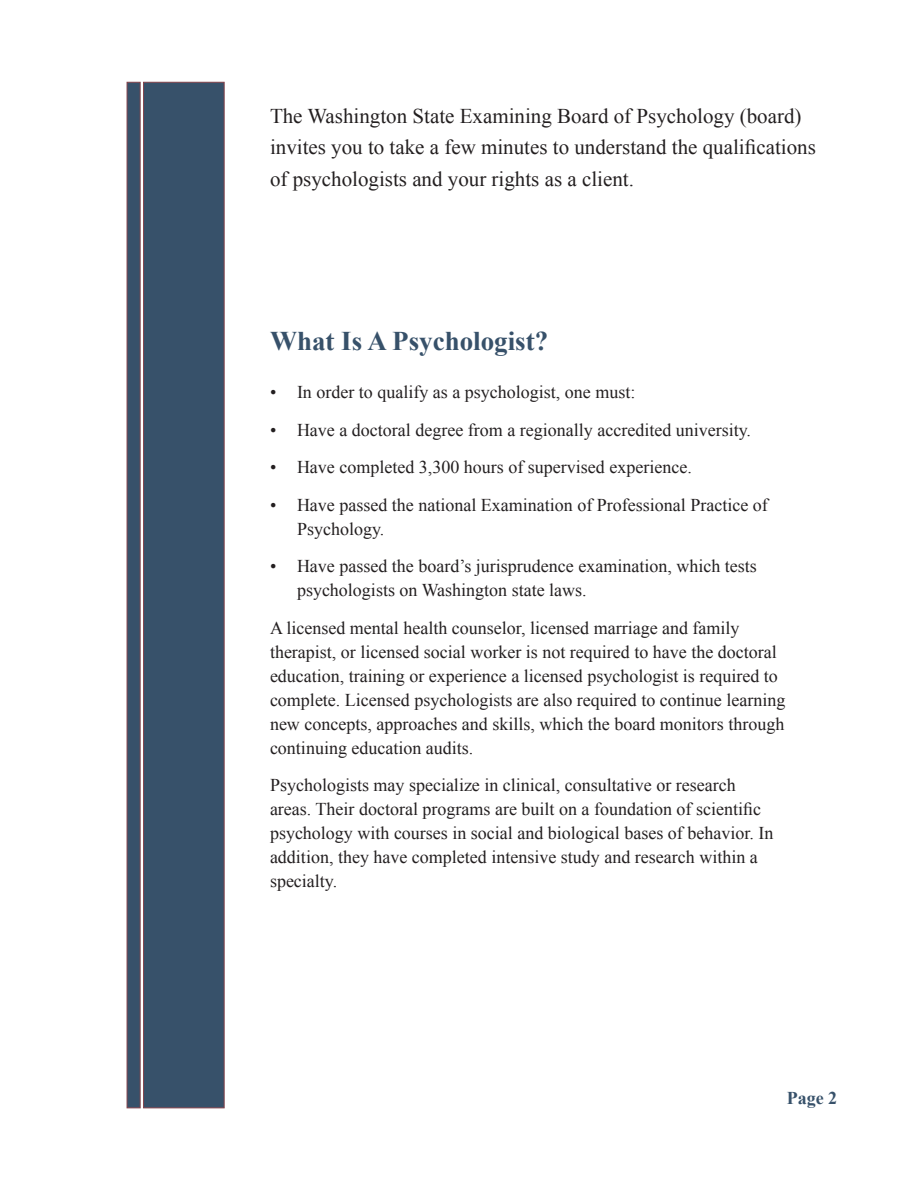
<style>
.page{position:relative;width:918px;height:1188px;background:#fff}
.page>*{position:absolute;margin:0;border:0;box-sizing:border-box;transform-origin:0 0}
.Subhead_1{font:700 27px "Times New Roman";color:#37516a}
.Intro{font:21px/31.5px "Times New Roman";color:#231f20}
.Body_text{font:18px/24px "Times New Roman";color:#231f20}
.t1{font:700 18px "Times New Roman";color:#37516a}
</style>
<div class="page">
<div style="left:143px;top:82px;width:81px;height:1026px;background:#37516a;border:1px solid #83424b"></div>
<div style="left:127px;top:82px;width:13px;height:1026px;background:#37516a;border:1px solid #83424b"></div>
<p class="Intro" style="left:270px;top:99px;width:547px">The Washington State Examining Board of Psychology (board) invites you to take a few minutes to understand the qualifications of psychologists and your rights as a client.</p>
<p class="Subhead_1" style="left:270px;top:323px;width:280px">What Is A Psychologist?</p>
<p class="Body_text" style="left:270px;top:380px;width:367px">• In order to qualify as a psychologist, one must:</p>
<p class="Body_text" style="left:270px;top:418px;width:483px">• Have a doctoral degree from a regionally accredited university.</p>
<p class="Body_text" style="left:270px;top:455px;width:423px">• Have completed 3,300 hours of supervised experience.</p>
<p class="Body_text" style="left:297px;top:493px;width:472px;text-indent:-27px">• Have passed the national Examination of Professional Practice of<br>Psychology.</p>
<p class="Body_text" style="left:297px;top:554px;width:461px;text-indent:-27px">• Have passed the board’s jurisprudence examination, which tests psychologists on Washington state laws.</p>
<p class="Body_text" style="left:270px;top:616px;width:517px">A licensed mental health counselor, licensed marriage and family therapist, or licensed social worker is not required to have the doctoral education, training or experience a licensed psychologist is required to complete. Licensed psychologists are also required to continue learning new concepts, approaches and skills, which the board monitors through continuing education audits.</p>
<p class="Body_text" style="left:270px;top:773px;width:505px">Psychologists may specialize in clinical, consultative or research areas. Their doctoral programs are built on a foundation of scientific psychology with courses in social and biological bases of behavior. In addition, they have completed intensive study and research within a specialty.</p>
<p class="t1" style="left:787px;top:1086px;width:52px">Page 2</p>
</div>
